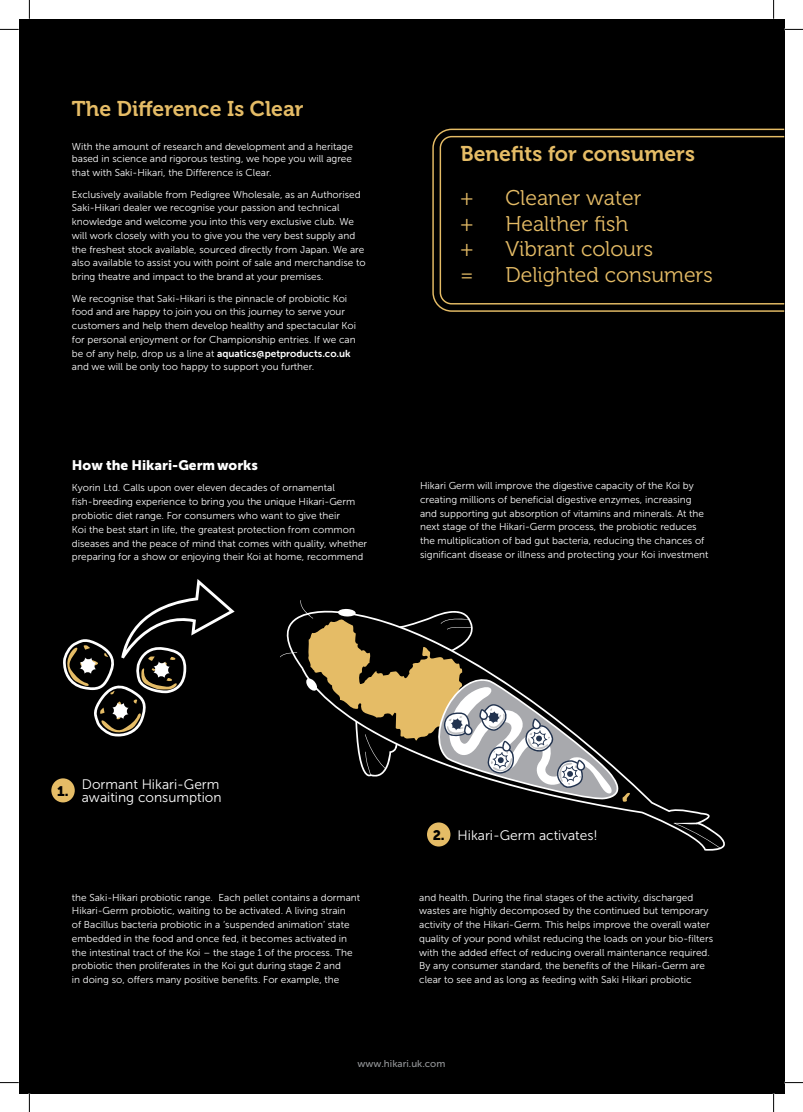
<style>
.page{position:relative;width:803px;height:1112px;background:#fff}
.page>*{position:absolute;margin:0;border:0;box-sizing:border-box;transform-origin:0 0}
.t1{font:21.25px "Museo 300";color:#e5bc66}
.t2{font:21.25px "Museo 700";color:#e5bc66}
.t3{font:13.75px/13.8px "Museo Sans 300";color:#fff}
.t4{font:13.75px "Museo Sans 900";color:#fff}
.t5{font:13.75px "Museo Sans 900";color:#000}
.t6{font:10px/13.8px "Museo Sans 300";color:#fff}
.t7{font:10px "Museo Sans 700";color:#fff}
.t8{font:9.88px "Museo Sans 500";color:#939598}
.s1{font-family:"Museo Sans 300"}
.s2{font-family:"Museo Sans 900";color:#000}
</style>
<div class="page">
<div style="left:19px;top:19px;width:765px;height:1073px;background:#000"></div>
<svg style="left:63px;top:579px;width:172px;height:157px"></svg>
<svg style="left:427px;top:781px;width:298px;height:69px"></svg>
<svg style="left:280px;top:600px;width:350px;height:201px"></svg>
<svg style="left:432px;top:128px;width:352px;height:184px"></svg>
<div style="left:51px;top:778px;width:24px;height:24px;background:#e5bc66;border-radius:50%"></div>
<div style="left:427px;top:822px;width:23px;height:24px;background:#e5bc66;border-radius:50%"></div>
<svg style="left:0;top:29px;width:19px;height:1px"></svg>
<svg style="left:784px;top:29px;width:19px;height:1px"></svg>
<svg style="left:0;top:1082px;width:19px;height:1px"></svg>
<svg style="left:784px;top:1081px;width:19px;height:2px"></svg>
<svg style="left:29px;top:0;width:1px;height:19px"></svg>
<svg style="left:29px;top:1092px;width:1px;height:19px"></svg>
<svg style="left:773px;top:0;width:1px;height:19px"></svg>
<svg style="left:773px;top:1092px;width:1px;height:19px"></svg>
<h1 class="t2" style="left:72px;top:97px;width:233px">The Difference Is Clear</h1>
<p class="t6" style="left:72px;top:141px;width:282px;line-height:12px">With the amount of research and development and a heritage based in science and rigorous testing, we hope you will agree</p>
<p class="t6" style="left:72px;top:162px;width:290px;line-height:21.5px">that with Saki-Hikari, the Difference is Clear.<br>Exclusively available from Pedigree Wholesale, as an Authorised</p>
<p class="t6" style="left:72px;top:201px;width:295px">Saki-Hikari dealer we recognise your passion and technical knowledge and welcome you into this very exclusive club. We will work closely with you to give you the very best supply and the freshest stock available, sourced directly from Japan. We are also available to assist you with point of sale and merchandise to bring theatre and impact to the brand at your premises.</p>
<p class="t6" style="left:72px;top:291px;width:286px">We recognise that Saki-Hikari is the pinnacle of probiotic Koi food and are happy to join you on this journey to serve your customers and help them develop healthy and spectacular Koi for personal enjoyment or for Championship entries. If we can</p>
<p class="t7" style="left:72px;top:347px;width:280px"><span class="s1">be of any help, drop us a line at</span> aquatics@petproducts.co.uk</p>
<p class="t6" style="left:72px;top:360px;width:244px">and we will be only too happy to support you further.</p>
<h2 class="t4" style="left:72px;top:457px;width:188px">How the Hikari-Germworks</h2>
<p class="t6" style="left:72px;top:481px;width:297px">Kyorin Ltd. Calls upon over eleven decades of ornamental fish-breeding experience to bring you the unique Hikari-Germ probiotic diet range. For consumers who want to give their<br>Koi the best start in life, the greatest protection from common diseases and the peace of mind that comes with quality, whether preparing for a show or enjoying their Koi at home, recommend</p>
<h1 class="t2" style="left:460px;top:141px;width:236px">Benefits for consumers</h1>
<h1 class="t1" style="left:460px;top:186px;width:14px">+</h1>
<h1 class="t1" style="left:505px;top:186px;width:137px">Cleaner water</h1>
<h1 class="t1" style="left:460px;top:212px;width:14px">+</h1>
<h1 class="t1" style="left:505px;top:212px;width:124px">Healther fish</h1>
<h1 class="t1" style="left:460px;top:237px;width:14px">+</h1>
<h1 class="t1" style="left:505px;top:237px;width:149px">Vibrant colours</h1>
<h1 class="t1" style="left:460px;top:263px;width:14px">=</h1>
<h1 class="t1" style="left:505px;top:263px;width:209px">Delighted consumers</h1>
<p class="t6" style="left:420px;top:478px;width:290px">Hikari Germ will improve the digestive capacity of the Koi by creating millions of beneficial digestive enzymes, increasing and supporting gut absorption of vitamins and minerals. At the next stage of the Hikari-Germ process, the probiotic reduces the multiplication of bad gut bacteria, reducing the chances of significant disease or illness and protecting your Koi investment</p>
<h2 class="t5" style="left:57px;top:782px;width:13px">1.</h2>
<h2 class="t3" style="left:82px;top:777px;width:141px">Dormant Hikari-Germ awaiting consumption</h2>
<h2 class="t3" style="left:433px;top:827px;width:167px"><span class="s2">2.</span> Hikari-Germ activates!</h2>
<p class="t6" style="left:72px;top:890px;width:290px">the Saki-Hikari probiotic range. Each pellet contains a dormant Hikari-Germ probiotic, waiting to be activated. A living strain<br>of Bacillus bacteria probiotic in a ‘suspended animation’ state embedded in the food and once fed, it becomes activated in the intestinal tract of the Koi – the stage 1 of the process. The probiotic then proliferates in the Koi gut during stage 2 and<br>in doing so, offers many positive benefits. For example, the</p>
<p class="t6" style="left:419px;top:890px;width:295px">and health. During the final stages of the activity, discharged wastes are highly decomposed by the continued but temporary activity of the Hikari-Germ. This helps improve the overall water quality of your pond whilst reducing the loads on your bio-filters with the added effect of reducing overall maintenance required.<br>By any consumer standard, the benefits of the Hikari-Germ are clear to see and as long as feeding with Saki Hikari probiotic</p>
<p class="t8" style="left:358px;top:1057px;width:89px">www.hikari.uk.com</p>
</div>
